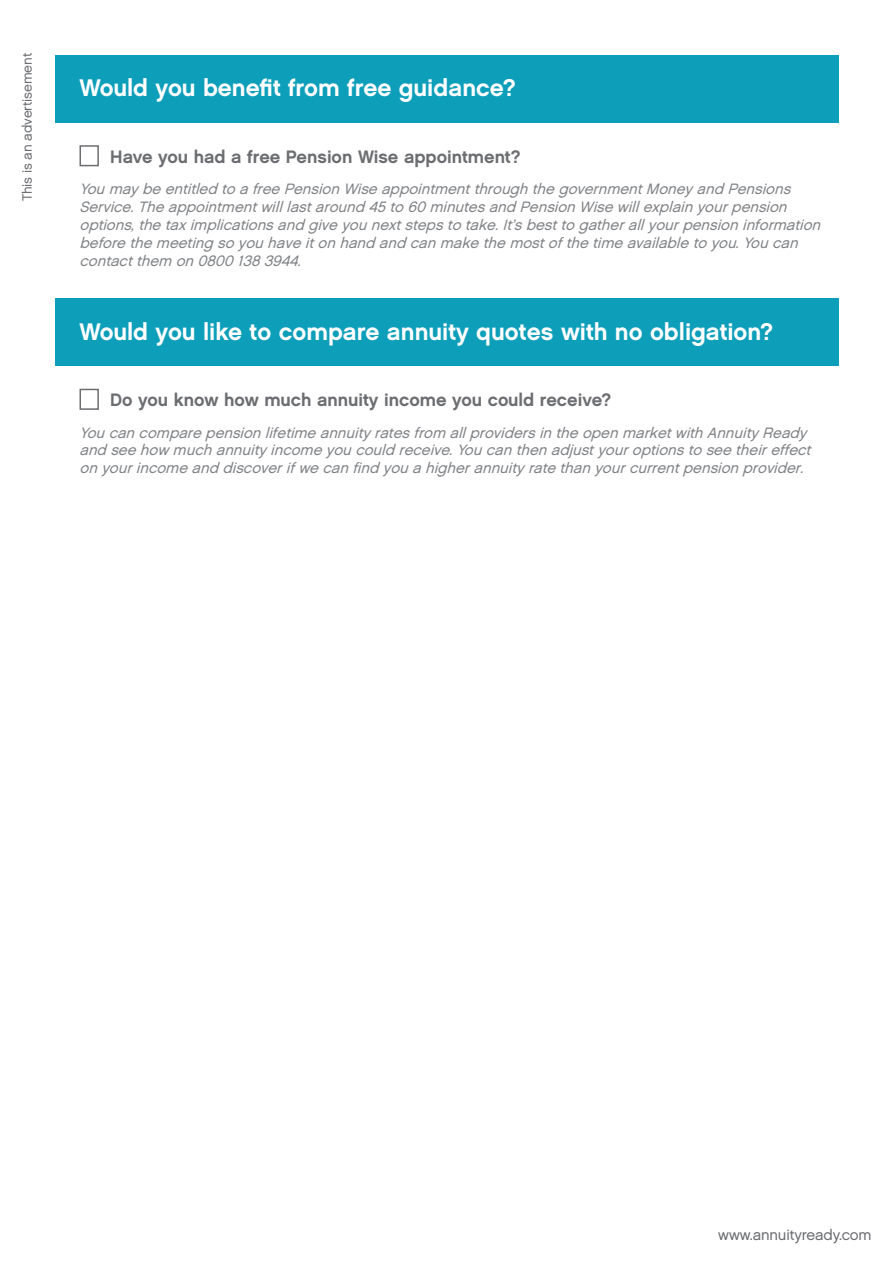
<style>
.page{position:relative;width:893px;height:1263px;background:#fff}
.page>*{position:absolute;margin:0;border:0;box-sizing:border-box;transform-origin:0 0}
.t1{font:24px "Chalet New York Nineteen Sixty";color:#fff}
.t2{font:18px "Chalet New York Nineteen Sixty";color:#6c6d70}
.t3{font:italic 15px/17.9px "Chalet London Nineteen Sixty";color:#808285}
.t4{font:15px "Chalet London Nineteen Sixty";letter-spacing:-.01em;color:#6c6d70}
.t5{font:13.5px "Chalet London Nineteen Sixty";letter-spacing:-.01em;color:#6c6d70}
</style>
<div class="page">
<div style="left:55px;top:55px;width:784px;height:67px;background:#0d9eba"></div>
<div style="left:55px;top:298px;width:784px;height:68px;background:#0d9eba"></div>
<div style="left:80px;top:145px;width:19px;height:21px;border:2px solid #6c6d70"></div>
<div style="left:80px;top:389px;width:19px;height:21px;border:2px solid #6c6d70"></div>
<p class="t5" style="left:19px;top:201px;width:150px;rotate:-90deg">This is an advertisement</p>
<p class="t1" style="left:80px;top:73px;width:438px">Would you benefit from free guidance?</p>
<p class="t2" style="left:110px;top:145px;width:412px">Have you had a free Pension Wise appointment?</p>
<p class="t3" style="left:80px;top:180px;width:747px">Youmaybeentitled toafreePensionWiseappointmentthroughthegovernmentMoneyand Pensions Service.Theappointmentwilllastaround 45to60minutesand PensionWisewillexplainyourpension options,thetaximplicationsand giveyounextstepstotake.It’sbesttogatherallyourpensioninformation beforethemeeting soyouhaveitonhand and canmakethemostofthetimeavailabletoyou.Youcan contactthem on08001383944.</p>
<p class="t1" style="left:80px;top:316px;width:695px">Would you like to compare annuity quotes with no obligation?</p>
<p class="t2" style="left:110px;top:388px;width:503px">Do you know how much annuity income you could receive?</p>
<p class="t3" style="left:80px;top:424px;width:737px">Youcancomparepensionlifetimeannuityratesfrom allprovidersintheopenmarketwithAnnuityReady and seehow muchannuityincomeyoucould receive.Youcanthenadjustyouroptionstoseetheireffect onyourincomeand discoverifwecanfind youahigherannuityratethanyourcurrentpensionprovider.</p>
<p class="t4" style="left:718px;top:1226px;width:155px">www.annuityready.com</p>
</div>
